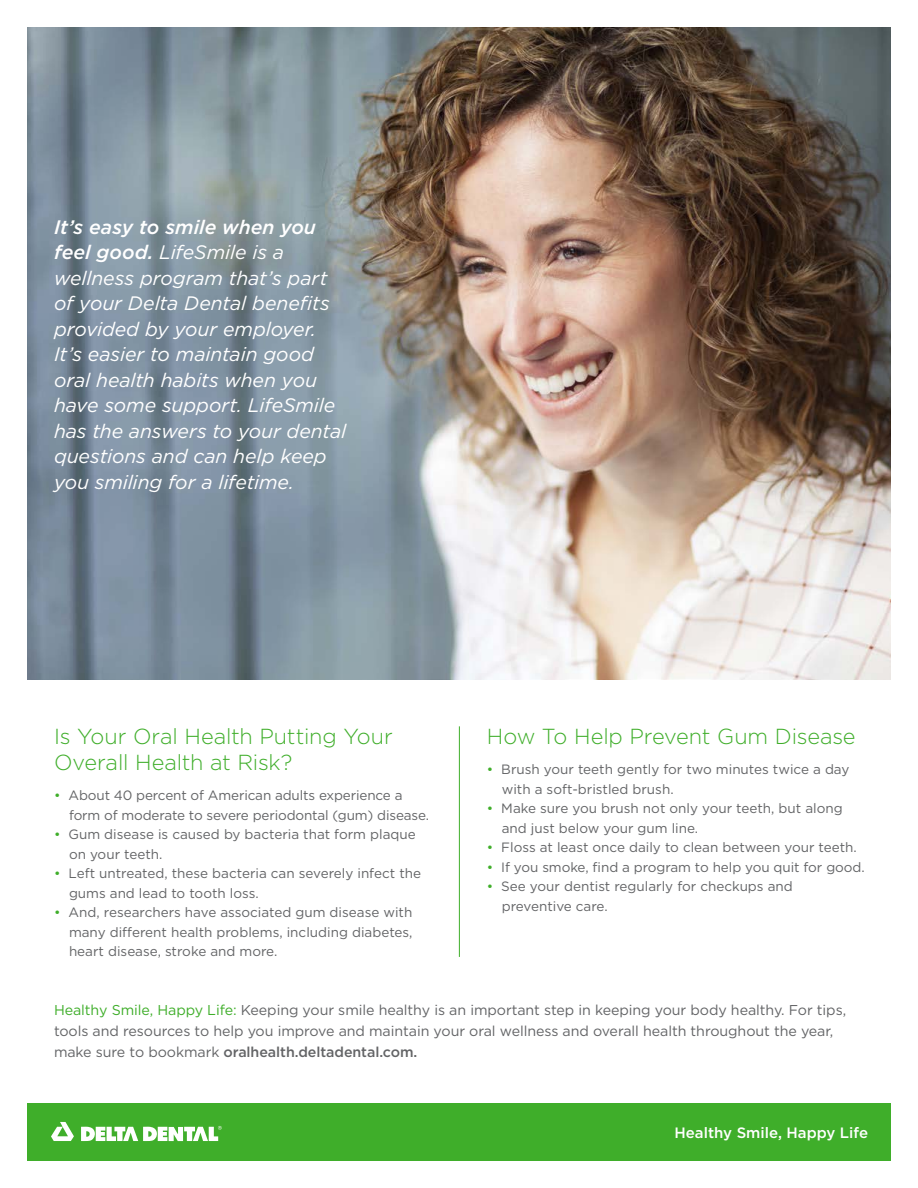
<style>
.page{position:relative;width:918px;height:1188px;background:#fff}
.page>*{position:absolute;margin:0;border:0;box-sizing:border-box;transform-origin:0 0}
.t1{font:300 21.75px/26.1px "Gotham";letter-spacing:-.005em;color:#3fae2a}
.t2{font:italic 19.5px/25.5px "Gotham";letter-spacing:-.005em;color:#fff}
.t3{font:500 15px "Gotham";color:#fff}
.t4{font:14.25px/21px "Gotham";letter-spacing:-.005em;color:#636466}
.t5{font:13.5px/19.5px "Gotham";color:#636466}
.s1{font-weight:500}
.s2{color:#3fae2a}
</style>
<div class="page">
<img style="left:27px;top:27px;width:864px;height:653px">
<hr style="left:459px;top:726px;width:1px;height:231px;background:#3fae2a">
<div style="left:27px;top:1104px;width:864px;height:57px;background:#3fae2a"></div>
<svg style="left:51px;top:1122px;width:23px;height:19px"></svg>
<svg style="left:81px;top:1126px;width:141px;height:15px"></svg>
<p class="t2" style="left:54px;top:214px;width:294px"><span class="s1">It’s easy to smile when you feel good.</span> LifeSmile is a wellness program that’s part of your Delta Dental benefits provided by your employer.<br>It’s easier to maintain good oral health habits when you have some support. LifeSmile has the answers to your dental questions and can help keep you smiling for a lifetime.</p>
<p class="t1" style="left:54px;top:722px;width:340px">Is Your Oral Health Putting Your<br>Overall Health at Risk?</p>
<p class="t5" style="left:69px;top:785px;width:362px;text-indent:-15px"><span class="s2">•</span> About 40 percent of American adults experience a form of moderate to severe periodontal (gum) disease.</p>
<p class="t5" style="left:69px;top:824px;width:348px;text-indent:-15px"><span class="s2">•</span> Gum disease is caused by bacteria that form plaque on your teeth.</p>
<p class="t5" style="left:69px;top:863px;width:354px;text-indent:-15px"><span class="s2">•</span> Left untreated, these bacteria can severely infect the gums and lead to tooth loss.</p>
<p class="t5" style="left:69px;top:902px;width:345px;text-align:justify;text-indent:-15px"><span class="s2">•</span> And, researchers have associated gum disease with many different health problems, including diabetes, heart disease, stroke and more.</p>
<p class="t1" style="left:487px;top:722px;width:370px">How To Help Prevent Gum Disease</p>
<p class="t5" style="left:502px;top:759px;width:349px;text-indent:-15px"><span class="s2">•</span> Brush your teeth gently for two minutes twice a day with a soft-bristled brush.</p>
<p class="t5" style="left:502px;top:798px;width:343px;text-indent:-15px"><span class="s2">•</span> Make sure you brush not only your teeth, but along and just below your gum line.</p>
<p class="t5" style="left:487px;top:837px;width:372px"><span class="s2">•</span> Floss at least once daily to clean between your teeth.</p>
<p class="t5" style="left:487px;top:857px;width:379px"><span class="s2">•</span> If you smoke, find a program to help you quit for good.</p>
<p class="t5" style="left:502px;top:876px;width:293px;text-indent:-15px"><span class="s2">•</span> See your dentist regularly for checkups and preventive care.</p>
<p class="t4" style="left:54px;top:999px;width:794px"><span class="s2">Healthy Smile, Happy Life:</span> Keeping your smile healthy is an important step in keeping your body healthy. For tips, tools and resources to help you improve and maintain your oral wellness and overall health throughout the year, make sure to bookmark <span class="s1">oralhealth.deltadental.com.</span></p>
<p class="t3" style="left:674px;top:1122px;width:195px">Healthy Smile, Happy Life</p>
</div>
